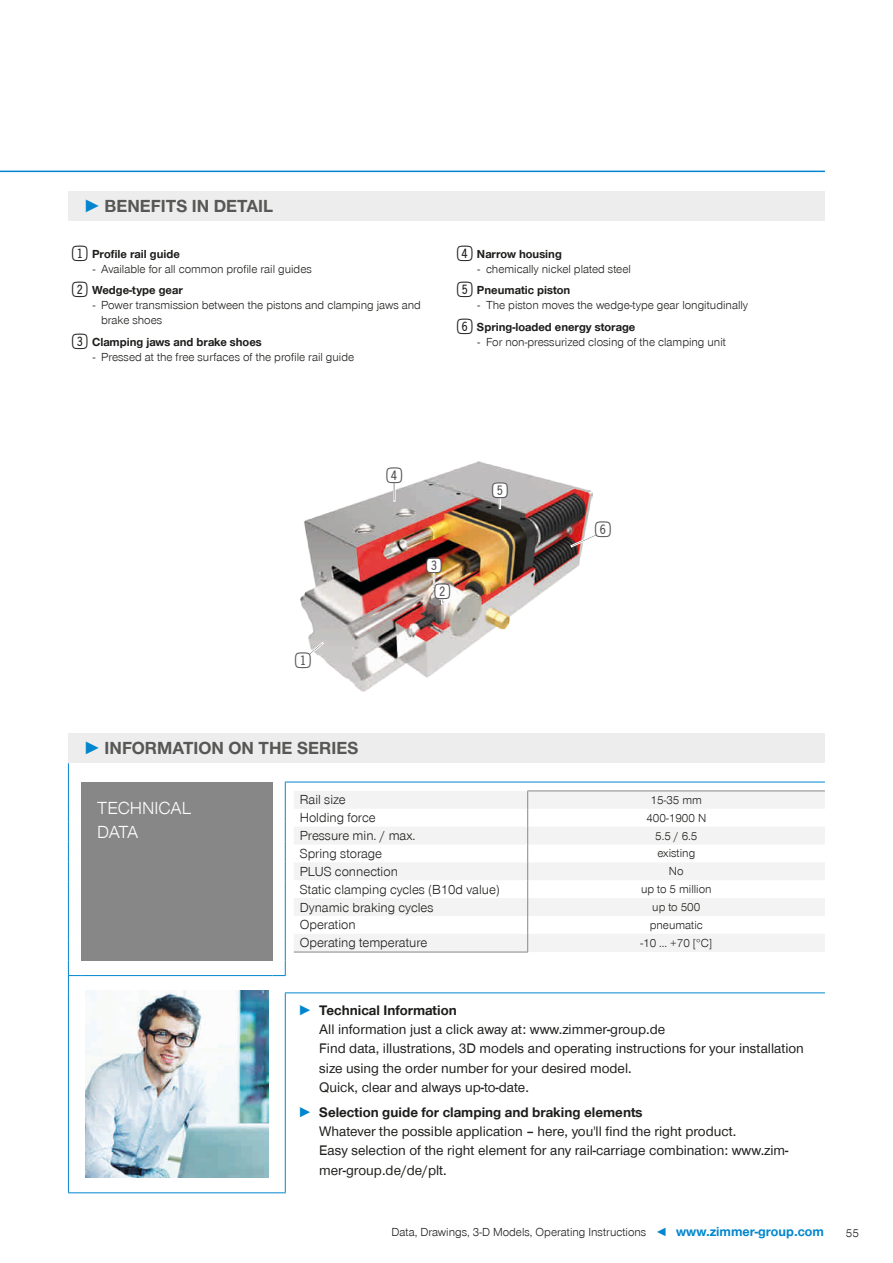
<style>
.page{position:relative;width:893px;height:1263px;background:#fff}
.page>*{position:absolute;margin:0;border:0;box-sizing:border-box;transform-origin:0 0}
.t1{font:25.95px "Double Digits Super Square";color:#4f4e52}
.t2{font:700 18px "Zimmer Group Sans Global";color:#575756}
.CB_AF_Überschrift_In{font:300 18px/24px "Zimmer Group Sans Global";color:#fff}
.t3{font:14.25px/19.2px "Zimmer Group Sans Global";color:#1d1d1b}
.CB_AF_Tabellentext_I{font:300 13.5px "Zimmer Group Sans Global";color:#1d1d1b}
.CB_AF_Seitenzahl_rec{font:300 12px/15px "Zimmer Group Sans Global";color:#1d1d1b}
.t4{font:700 12px "Zimmer Group Sans Global";color:#1d1d1b}
.CB_AF_Tabellentext_W{font:300 12px "Zimmer Group Sans Global";color:#1d1d1b}
.s1{font-family:"Zimmer Group Sans";color:#0086ce}
.s2{font-family:"Double Digits Super Square";font-weight:400;font-size:25.5px}
.s3{font-family:"Zimmer Group Sans";font-weight:700;color:#0086ce}
.s4{font-weight:700}
.s5{color:#0086ce}
.s6{font-weight:700;font-size:13.5px;color:#0086ce}
</style>
<div class="page">
<img style="left:301px;top:462px;width:291px;height:230px">
<svg style="left:308px;top:642px;width:16px;height:13px"></svg>
<div style="left:296px;top:653px;width:14px;height:14px;background:#fff;border-radius:50%"></div>
<div style="left:427px;top:558px;width:14px;height:15px;background:#fff;border-radius:50%"></div>
<svg style="left:433px;top:573px;width:2px;height:14px"></svg>
<div style="left:493px;top:483px;width:14px;height:14px;background:#fff;border-radius:50%"></div>
<svg style="left:499px;top:497px;width:2px;height:12px"></svg>
<div style="left:387px;top:468px;width:14px;height:14px;background:#fff;border-radius:50%"></div>
<svg style="left:394px;top:482px;width:1px;height:19px"></svg>
<svg style="left:570px;top:534px;width:26px;height:13px"></svg>
<div style="left:435px;top:584px;width:14px;height:15px;background:#fff;border-radius:50%"></div>
<hr style="left:0;top:171px;width:825px;height:1px;background:#0086ce">
<div style="left:68px;top:191px;width:757px;height:30px;background:#ededed"></div>
<div style="left:68px;top:733px;width:757px;height:30px;background:#ededed"></div>
<div style="left:81px;top:782px;width:191px;height:179px;background:#878787"></div>
<hr style="left:285px;top:782px;width:540px;height:1px;background:#0086ce">
<hr style="left:81px;top:975px;width:191px;height:1px;background:#0086ce">
<svg style="left:273px;top:782px;width:13px;height:194px"></svg>
<svg style="left:294px;top:791px;width:531px;height:161px;fill:#f3f3f3"></svg>
<hr style="left:527px;top:790px;width:298px;height:1px;background:#878787">
<svg style="left:527px;top:791px;width:1px;height:161px"></svg>
<hr style="left:294px;top:952px;width:234px;height:1px;background:#878787">
<svg style="left:68px;top:763px;width:13px;height:230px"></svg>
<hr style="left:68px;top:993px;width:1px;height:199px;background:#0086ce">
<hr style="left:68px;top:1192px;width:218px;height:1px;background:#0086ce">
<hr style="left:285px;top:992px;width:540px;height:1px;background:#0086ce">
<hr style="left:285px;top:993px;width:1px;height:199px;background:#0086ce">
<img style="left:85px;top:991px;width:183px;height:187px">
<p class="t2" style="left:83px;top:195px;width:191px"><span class="s1">►</span> BENEFITS IN DETAIL</p>
<p class="t4" style="left:72px;top:247px;width:109px"><span class="s2">1</span>Profile rail guide</p>
<p class="CB_AF_Seitenzahl_rec" style="left:93px;top:261px;width:221px">- Available for all common profile rail guides</p>
<p class="t4" style="left:72px;top:283px;width:112px"><span class="s2">2</span>Wedge-type gear</p>
<p class="CB_AF_Seitenzahl_rec" style="left:101px;top:298px;width:321px;text-indent:-9px">- Power transmission between the pistons and clamping jaws and brake shoes</p>
<p class="t4" style="left:72px;top:334px;width:191px"><span class="s2">3</span>Clamping jaws and brake shoes</p>
<p class="CB_AF_Seitenzahl_rec" style="left:93px;top:349px;width:263px">- Pressed at the free surfaces of the profile rail guide</p>
<p class="t4" style="left:457px;top:247px;width:106px"><span class="s2">4</span>Narrow housing</p>
<p class="CB_AF_Seitenzahl_rec" style="left:477px;top:261px;width:155px">- chemically nickel plated steel</p>
<p class="t4" style="left:457px;top:283px;width:115px"><span class="s2">5</span>Pneumatic piston</p>
<p class="CB_AF_Seitenzahl_rec" style="left:477px;top:298px;width:272px">- The piston moves the wedge-type gear longitudinally</p>
<p class="t4" style="left:457px;top:319px;width:180px"><span class="s2">6</span>Spring-loaded energy storage</p>
<p class="CB_AF_Seitenzahl_rec" style="left:477px;top:334px;width:250px">- For non-pressurized closing of the clamping unit</p>
<p class="t1" style="left:295px;top:649px;width:22px">1</p>
<p class="t1" style="left:386px;top:464px;width:22px">4</p>
<p class="t1" style="left:426px;top:555px;width:22px">3</p>
<p class="t1" style="left:434px;top:580px;width:22px">2</p>
<p class="t1" style="left:492px;top:479px;width:22px">5</p>
<p class="t1" style="left:595px;top:518px;width:22px">6</p>
<p class="t2" style="left:83px;top:738px;width:277px"><span class="s1">►</span> INFORMATION ON THE SERIES</p>
<p class="CB_AF_Überschrift_In" style="left:97px;top:796px;width:96px">TECHNICAL<br>DATA</p>
<p class="CB_AF_Tabellentext_I" style="left:300px;top:792px;width:47px">Rail size</p>
<p class="CB_AF_Tabellentext_W" style="left:651px;top:793px;width:53px">15-35 mm</p>
<p class="CB_AF_Tabellentext_I" style="left:300px;top:810px;width:77px">Holding force</p>
<p class="CB_AF_Tabellentext_W" style="left:646px;top:810px;width:61px">400-1900 N</p>
<p class="CB_AF_Tabellentext_I" style="left:300px;top:827px;width:117px">Pressure min. / max.</p>
<p class="CB_AF_Tabellentext_W" style="left:655px;top:828px;width:44px">5.5 / 6.5</p>
<p class="CB_AF_Tabellentext_I" style="left:300px;top:845px;width:84px">Spring storage</p>
<p class="CB_AF_Tabellentext_W" style="left:657px;top:846px;width:39px">existing</p>
<p class="CB_AF_Tabellentext_I" style="left:300px;top:863px;width:100px">PLUS connection</p>
<p class="CB_AF_Tabellentext_W" style="left:669px;top:864px;width:16px">No</p>
<p class="CB_AF_Tabellentext_I" style="left:300px;top:881px;width:201px">Static clamping cycles (B10d value)</p>
<p class="CB_AF_Tabellentext_W" style="left:641px;top:882px;width:72px">up to 5 million</p>
<p class="CB_AF_Tabellentext_I" style="left:300px;top:899px;width:135px">Dynamic braking cycles</p>
<p class="CB_AF_Tabellentext_W" style="left:652px;top:900px;width:50px">up to 500</p>
<p class="CB_AF_Tabellentext_I" style="left:300px;top:917px;width:57px">Operation</p>
<p class="CB_AF_Tabellentext_W" style="left:650px;top:918px;width:55px">pneumatic</p>
<p class="CB_AF_Tabellentext_I" style="left:300px;top:935px;width:129px">Operating temperature</p>
<p class="CB_AF_Tabellentext_W" style="left:640px;top:935px;width:73px">-10 ... +70 [°C]</p>
<p class="t3" style="left:319px;top:1001px;width:486px;text-indent:-21px"><span class="s3">►</span> <span class="s4">Technical Information<br></span>All information just a click away at: www.zimmer-group.de<br>Find data, illustrations, 3D models and operating instructions for your installation size using the order number for your desired model.<br>Quick, clear and always up-to-date.</p>
<p class="t3" style="left:319px;top:1103px;width:471px;text-indent:-21px"><span class="s3">►</span> <span class="s4">Selection guide for clamping and braking elements<br></span>Whatever the possible application – here, you'll find the right product.<br>Easy selection of the right element for any rail-carriage combination: www.zim&shy;mer-group.de/de/plt.</p>
<p class="CB_AF_Seitenzahl_rec" style="left:392px;top:1224px;width:434px">Data, Drawings, 3-D Models, Operating Instructions <span class="s5">◄</span> <span class="s6">www.zimmer-group.com</span></p>
<p class="CB_AF_Seitenzahl_rec" style="left:846px;top:1225px;width:15px">55</p>
</div>
